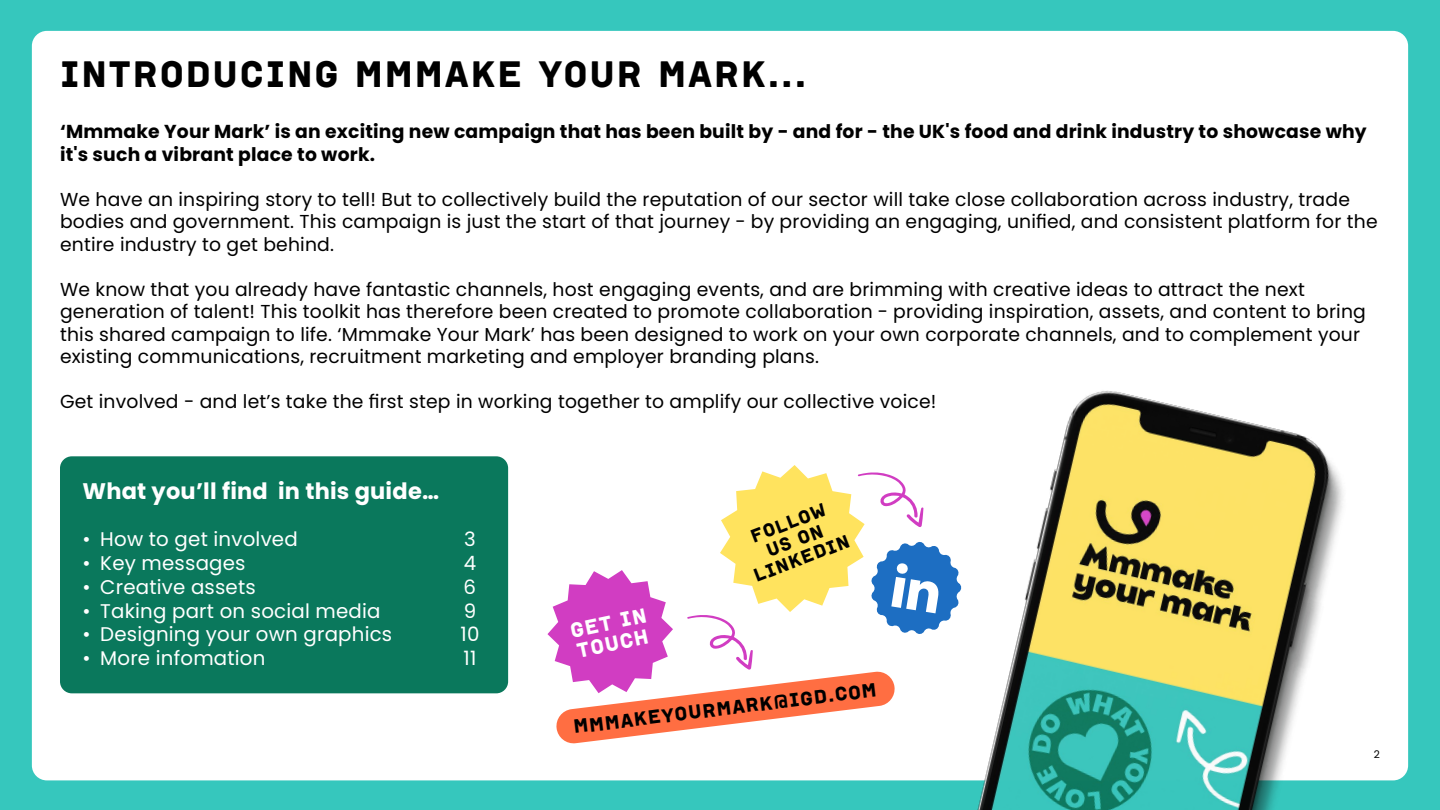
<style>
.page{position:relative;width:1440px;height:810px;background:#36c7bd}
.page>*{position:absolute;margin:0;border:0;box-sizing:border-box;transform-origin:0 0}
.t1{font:37.5px "Institut";letter-spacing:.05em;color:#000}
.t2{font:700 22.5px "Poppins";letter-spacing:.01em;color:#fff}
.t3{font:21.08px/21.1px "Institut";color:#fff}
.t4{font:19.8px/23.7px "Poppins";letter-spacing:.01em;color:#fff}
.t5{font:19.65px "Institut";color:#000}
.t6{font:18.9px/18.9px "Institut";color:#000;text-align:center}
.t7{font:18.75px/22.5px "Poppins";letter-spacing:.01em;color:#000}
.t8{font:700 18.75px/22.5px "Poppins";letter-spacing:.01em;color:#000}
.t9{font:10.5px "Poppins";color:#000}
</style>
<div class="page">
<div style="left:32px;top:31px;width:1376px;height:749px;background:#fff;border-radius:15px"></div>
<div style="left:60px;top:456px;width:448px;height:237px;background:#0a785c;border-radius:12px"></div>
<img style="left:925px;top:391px;width:471px;height:419px">
<svg style="left:547px;top:465px;width:415px;height:279px"></svg>
<h1 class="t1" style="left:60px;top:54px;width:748px">INTRODUCING MMMAKE YOUR MARK...</h1>
<p class="t8" style="left:60px;top:120px;width:1308px">‘Mmmake Your Mark’ is an exciting new campaign that has been built by - and for - the UK's food and drink industry to showcase why it's such a vibrant place to work.</p>
<p class="t7" style="left:60px;top:188px;width:1319px">We have an inspiring story to tell! But to collectively build the reputation of our sector will take close collaboration across industry, trade bodies and government. This campaign is just the start of that journey - by providing an engaging, unified, and consistent platform for the entire industry to get behind.</p>
<p class="t7" style="left:60px;top:278px;width:1307px">We know that you already have fantastic channels, host engaging events, and are brimming with creative ideas to attract the next generation of talent! This toolkit has therefore been created to promote collaboration - providing inspiration, assets, and content to bring this shared campaign to life. ‘Mmmake Your Mark’ has been designed to work on your own corporate channels, and to complement your existing communications, recruitment marketing and employer branding plans.</p>
<p class="t7" style="left:60px;top:390px;width:878px">Get involved - and let’s take the first step in working together to amplify our collective voice!</p>
<p class="t2" style="left:82px;top:478px;width:358px">What you’ll find in this guide…</p>
<p class="t4" style="left:82px;top:528px;width:217px">• How to get involved</p>
<p class="t4" style="left:82px;top:551px;width:165px">• Key messages</p>
<p class="t4" style="left:82px;top:575px;width:175px">• Creative assets</p>
<p class="t4" style="left:82px;top:599px;width:300px">• Taking part on social media</p>
<p class="t4" style="left:82px;top:623px;width:311px">• Designing your own graphics</p>
<p class="t4" style="left:82px;top:646px;width:184px">• More infomation</p>
<p class="t4" style="left:460px;top:528px;width:20px">3<br>4<br>6<br>9<br>10<br>11</p>
<p class="t3" style="left:568px;top:621px;width:79px;rotate:-12deg">GET IN<br>TOUCH</p>
<p class="t6" style="left:738px;top:532px;width:102px;rotate:-21deg">FOLLOW<br>US ON<br>LINKEDIN</p>
<p class="t5" style="left:573px;top:716px;width:306px;rotate:-7deg">MMMAKEYOURMARK@IGD.COM</p>
<p class="t9" style="left:1374px;top:748px;width:8px">2</p>
</div>
